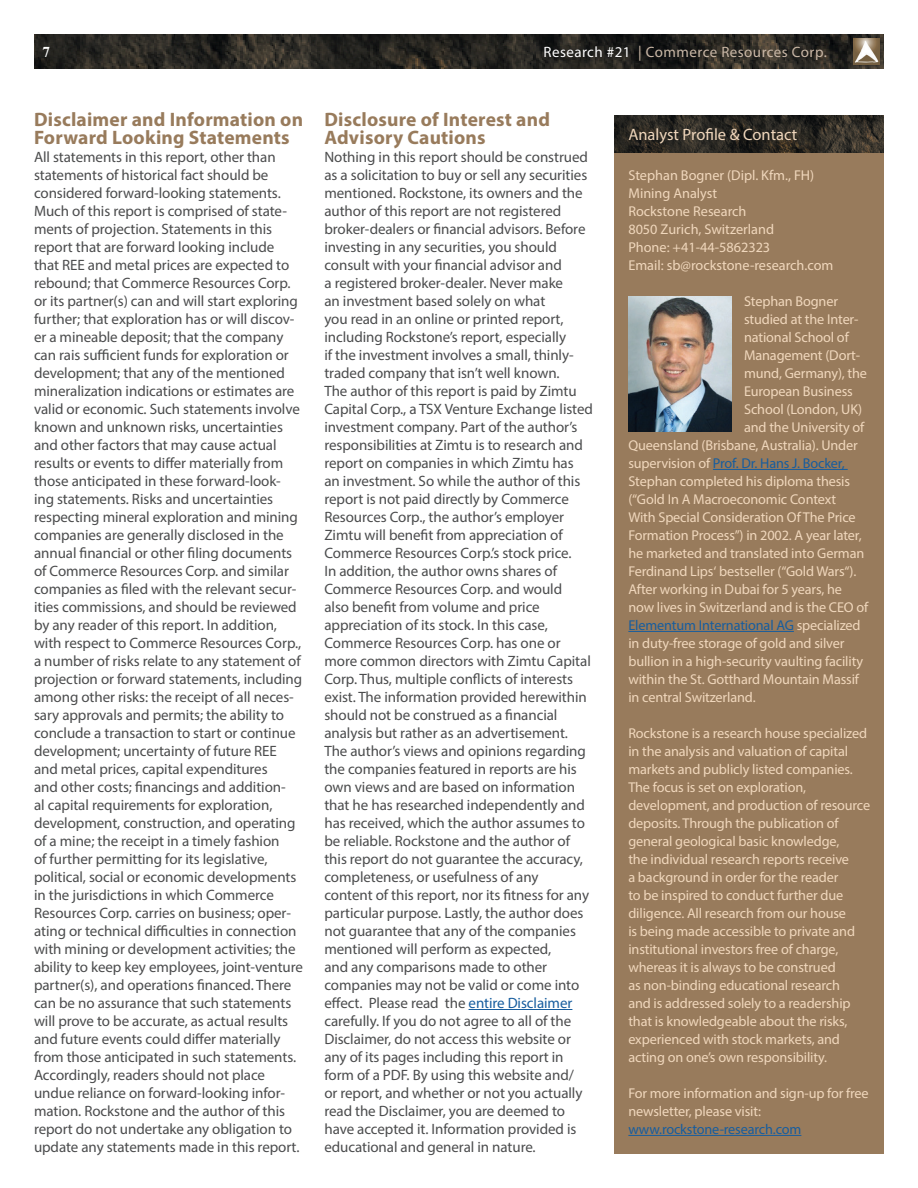
<style>
.page{position:relative;width:918px;height:1188px;background:#fff}
.page>*{position:absolute;margin:0;border:0;box-sizing:border-box;transform-origin:0 0}
.t1{font:700 19.5px/18px "Myriad Pro";letter-spacing:.01em;color:#987b5c}
.t2{font:16.5px "Myriad Pro";color:#f0d7bc}
.t3{font:15px/18px "Myriad Pro";letter-spacing:-.005em;color:#4b4c4d}
.t4{font:15px "Myriad Pro";letter-spacing:.03em;color:#cab8a7}
.t5{font:700 15px "Times New Roman";color:#fff}
.t6{font:14.25px/18px "Myriad Pro";letter-spacing:-.01em;color:#f0d7bc}
.t7{font:14.25px "Myriad Pro";letter-spacing:-.01em;color:#175d9e}
.s1{color:#fff}
.s2{color:#175d9e}
.s3{color:#f0d7bc}
</style>
<div class="page">
<img style="left:34px;top:34px;width:850px;height:35px">
<div style="left:852px;top:37px;width:30px;height:31px;background:#231f20;opacity:.65"></div>
<img style="left:853px;top:38px;width:26px;height:27px">
<hr style="left:469px;top:1009px;width:103px;height:1px;background:#175d9e">
<div style="left:615px;top:116px;width:269px;height:1038px;background:#987b5c"></div>
<img style="left:628px;top:297px;width:103px;height:135px">
<img style="left:615px;top:116px;width:269px;height:37px">
<hr style="left:713px;top:469px;width:135px;height:1px;background:#175d9e">
<hr style="left:628px;top:631px;width:166px;height:1px;background:#175d9e">
<hr style="left:628px;top:1135px;width:173px;height:1px;background:#175d9e">
<p class="t5" style="left:43px;top:41px;width:9px">7</p>
<h1 class="t1" style="left:34px;top:110px;width:271px">Disclaimer and Information on<br>Forward Looking Statements</h1>
<p class="t3" style="left:34px;top:148px;width:270px">All statements in this report, other than statements of historical fact should be considered forward-looking statements.<br>Much of this report is comprised of state&shy;ments of projection. Statements in this report that are forward looking include that REE and metal prices are expected to rebound; that Commerce Resources Corp. or its partner(s) can and will start exploring further; that exploration has or will discov&shy;er a mineable deposit; that the company can rais sufficient funds for exploration or development; that any of the mentioned mineralization indications or estimates are valid or economic. Such statements involve known and unknown risks, uncertainties and other factors that may cause actual results or events to differ materially from those anticipated in these forward-look&shy;ing statements. Risks and uncertainties respecting mineral exploration and mining companies are generally disclosed in the annual financial or other filing documents of Commerce Resources Corp. and similar companies as filed with the relevant secur&shy;ities commissions, and should be reviewed by any reader of this report. In addition, with respect to Commerce Resources Corp., a number of risks relate to any statement of projection or forward statements, including among other risks: the receipt of all neces&shy;sary approvals and permits; the ability to conclude a transaction to start or continue development; uncertainty of future REE and metal prices, capital expenditures<br>and other costs; financings and addition-<br>al capital requirements for exploration, development, construction, and operating of a mine; the receipt in a timely fashion<br>of further permitting for its legislative, political, social or economic developments in the jurisdictions in which Commerce Resources Corp. carries on business; oper&shy;ating or technical difficulties in connection with mining or development activities; the ability to keep key employees, joint-venture partner(s), and operations financed. There can be no assurance that such statements will prove to be accurate, as actual results and future events could differ materially from those anticipated in such statements.<br>Accordingly, readers should not place undue reliance on forward-looking infor&shy;mation. Rockstone and the author of this report do not undertake any obligation to update any statements made in this report.</p>
<p class="t4" style="left:543px;top:43px;width:285px"><span class="s1">Research #21</span> | Commerce Resources Corp.</p>
<h1 class="t1" style="left:324px;top:110px;width:227px">Disclosure of Interest and<br>Advisory Cautions</h1>
<p class="t3" style="left:324px;top:148px;width:270px">Nothing in this report should be construed as a solicitation to buy or sell any securities mentioned. Rockstone, its owners and the author of this report are not registered broker-dealers or financial advisors. Before investing in any securities, you should consult with your financial advisor and<br>a registered broker-dealer. Never make<br>an investment based solely on what<br>you read in an online or printed report, including Rockstone’s report, especially<br>if the investment involves a small, thinly&shy;traded company that isn’t well known.<br>The author of this report is paid by Zimtu Capital Corp., a TSX Venture Exchange listed investment company. Part of the author’s responsibilities at Zimtu is to research and report on companies in which Zimtu has<br>an investment. So while the author of this report is not paid directly by Commerce Resources Corp., the author’s employer Zimtu will benefit from appreciation of Commerce Resources Corp.’s stock price.<br>In addition, the author owns shares of Commerce Resources Corp. and would<br>also benefit from volume and price appreciation of its stock. In this case, Commerce Resources Corp. has one or more common directors with Zimtu Capital Corp. Thus, multiple conflicts of interests exist. The information provided herewithin should not be construed as a financial analysis but rather as an advertisement.<br>The author’s views and opinions regarding the companies featured in reports are his own views and are based on information that he has researched independently and has received, which the author assumes to be reliable. Rockstone and the author of this report do not guarantee the accuracy, completeness, or usefulness of any<br>content of this report, nor its fitness for any particular purpose. Lastly, the author does not guarantee that any of the companies mentioned will perform as expected,<br>and any comparisons made to other companies may not be valid or come into effect. Please read the <span class="s2">entire Disclaimer </span>carefully. If you do not agree to all of the Disclaimer, do not access this website or any of its pages including this report in form of a PDF. By using this website and/<br>or report, and whether or not you actually read the Disclaimer, you are deemed to have accepted it. Information provided is educational and general in nature.</p>
<p class="t2" style="left:628px;top:124px;width:170px">Analyst Profile &amp; Contact</p>
<p class="t6" style="left:628px;top:166px;width:207px">Stephan Bogner (Dipl. Kfm., FH)<br>Mining Analyst<br>Rockstone Research<br>8050 Zurich, Switzerland<br>Phone: +41-44-5862323<br>Email: sb@rockstone-research.com</p>
<p class="t6" style="left:744px;top:292px;width:95px">Stephan Bogner</p>
<p class="t6" style="left:744px;top:310px;width:116px">studied at the Inter-</p>
<p class="t6" style="left:744px;top:328px;width:106px">national School of</p>
<p class="t6" style="left:744px;top:346px;width:118px">Management (Dort-</p>
<p class="t6" style="left:744px;top:364px;width:125px">mund, Germany), the</p>
<p class="t6" style="left:744px;top:382px;width:110px">European Business</p>
<p class="t6" style="left:744px;top:400px;width:120px">School (London, UK)</p>
<p class="t6" style="left:744px;top:418px;width:122px">and the University of</p>
<p class="t6" style="left:628px;top:436px;width:231px">Queensland (Brisbane, Australia). Under</p>
<p class="t7" style="left:628px;top:454px;width:218px"><span class="s3">supervision of</span> Prof. Dr. Hans J. Bocker,</p>
<p class="t6" style="left:628px;top:472px;width:223px">Stephan completed his diploma thesis</p>
<p class="t6" style="left:628px;top:490px;width:209px">(“Gold In A Macroeconomic Context</p>
<p class="t6" style="left:628px;top:508px;width:229px">With Special Consideration Of The Price</p>
<p class="t6" style="left:628px;top:526px;width:235px">Formation Process”) in 2002. A year later,</p>
<p class="t6" style="left:628px;top:544px;width:237px">he marketed and translated into German</p>
<p class="t6" style="left:628px;top:562px;width:229px">Ferdinand Lips‘ bestseller (“Gold Wars“).</p>
<p class="t6" style="left:628px;top:580px;width:215px">After working in Dubai for 5 years, he</p>
<p class="t6" style="left:628px;top:598px;width:241px">now lives in Switzerland and is the CEO of</p>
<p class="t7" style="left:628px;top:616px;width:234px">Elementum International AG <span class="s3">specialized</span></p>
<p class="t6" style="left:628px;top:634px;width:218px">in duty-free storage of gold and silver</p>
<p class="t6" style="left:628px;top:652px;width:236px">bullion in a high-security vaulting facility</p>
<p class="t6" style="left:628px;top:670px;width:232px">within the St. Gotthard Mountain Massif</p>
<p class="t6" style="left:628px;top:688px;width:129px">in central Switzerland.</p>
<p class="t6" style="left:628px;top:724px;width:243px">Rockstone is a research house specialized in the analysis and valuation of capital markets and publicly listed companies.<br>The focus is set on exploration, development, and production of resource deposits. Through the publication of general geological basic knowledge,<br>the individual research reports receive<br>a background in order for the reader<br>to be inspired to conduct further due diligence. All research from our house<br>is being made accessible to private and institutional investors free of charge, whereas it is always to be construed<br>as non-binding educational research<br>and is addressed solely to a readership that is knowledgeable about the risks, experienced with stock markets, and acting on one’s own responsibility.</p>
<p class="t6" style="left:628px;top:1084px;width:242px">For more information and sign-up for free newsletter, please visit:</p>
<p class="t7" style="left:628px;top:1120px;width:175px">www.rockstone-research.com</p>
</div>
